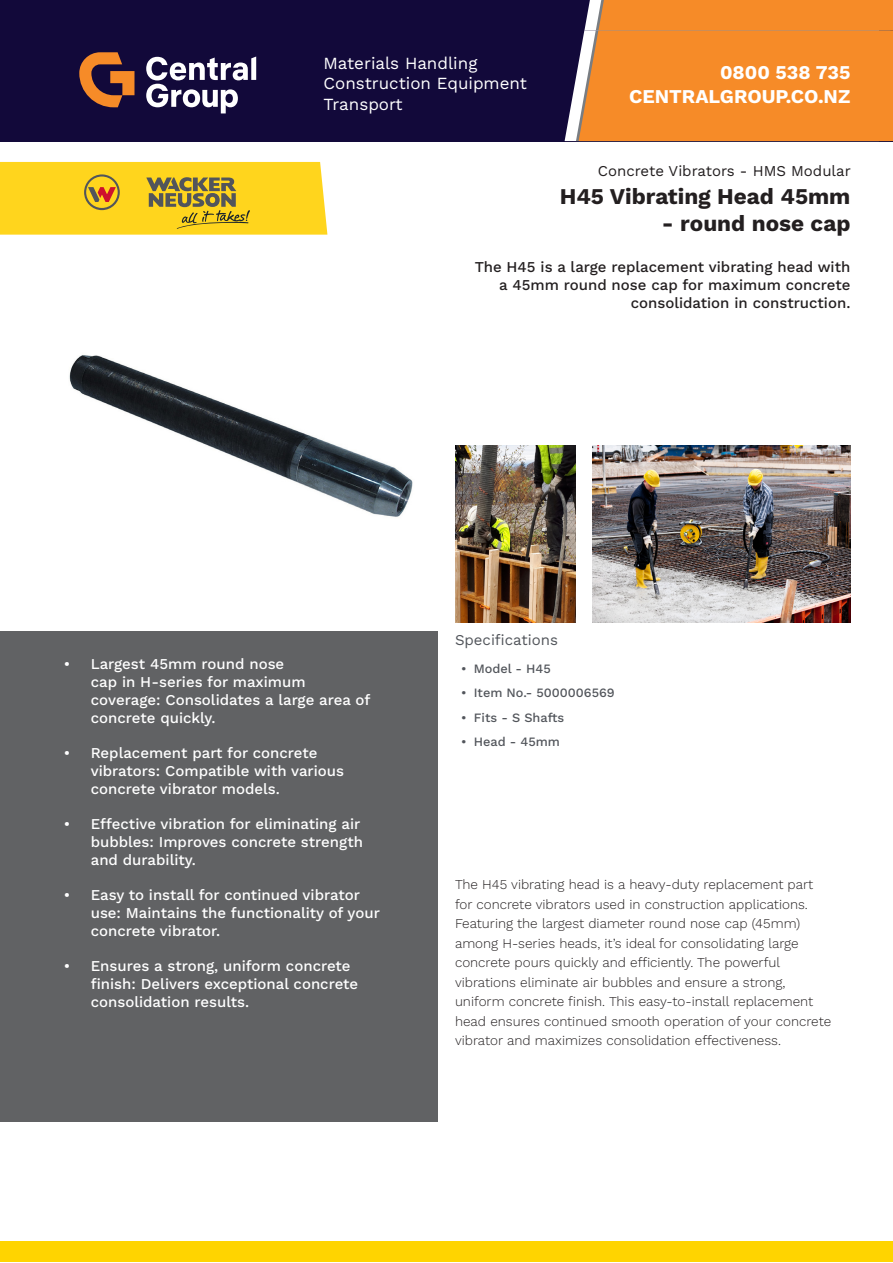
<style>
.page{position:relative;width:893px;height:1263px;background:#fff}
.page>*{position:absolute;margin:0;border:0;box-sizing:border-box;transform-origin:0 0}
.t1{font:700 22.5px "Work Sans";color:#231f20}
.t2{font:700 19.5px "Work Sans";color:#fff}
.t3{font:16.95px/20.4px "Work Sans";color:#fff}
.t4{font:500 15px/18px "Work Sans";color:#fff}
.t5{font:500 15px/18px "Work Sans";color:#231f20;text-align:right}
.t6{font:15px "Work Sans";color:#231f20}
.t7{font:15px "Work Sans";color:#52555b}
.t8{font:300 13.5px/19.5px "Work Sans";color:#231f20}
.t9{font:500 12.75px "Work Sans";color:#52555b}
</style>
<div class="page">
<div style="left:0;top:0;width:893px;height:141px;background:#12093a"></div>
<svg style="left:565px;top:0;width:328px;height:141px;background:#ec8931"></svg>
<svg style="left:146px;top:57px;width:110px;height:56px"></svg>
<svg style="left:79px;top:52px;width:55px;height:55px"></svg>
<div style="left:0;top:631px;width:438px;height:491px;background:#616264"></div>
<img style="left:69px;top:355px;width:344px;height:162px">
<div style="left:0;top:1242px;width:893px;height:20px;background:#ffd400"></div>
<svg style="left:0;top:162px;width:327px;height:73px;background:#eec825"></svg>
<img style="left:592px;top:446px;width:258px;height:177px">
<img style="left:455px;top:446px;width:120px;height:177px">
<p class="t3" style="left:324px;top:52px;width:205px">Materials Handling<br>Construction Equipment<br>Transport</p>
<h2 class="t2" style="left:720px;top:58px;width:132px">0800 538 735</h2>
<h2 class="t2" style="left:629px;top:82px;width:223px">CENTRALGROUP.CO.NZ</h2>
<p class="t6" style="left:598px;top:160px;width:255px">Concrete Vibrators - HMS Modular</p>
<h1 class="t1" style="left:560px;top:180px;width:292px">H45 Vibrating Head 45mm</h1>
<h1 class="t1" style="left:662px;top:207px;width:190px">- round nose cap</h1>
<p class="t5" style="left:475px;top:257px;width:377px">The H45 is a large replacement vibrating head with a 45mm round nose cap for maximum concrete consolidation in construction.</p>
<p class="t4" style="left:91px;top:654px;width:281px;text-indent:-27px">• Largest 45mm round nose<br>cap in H-series for maximum coverage: Consolidates a large area of concrete quickly.</p>
<p class="t4" style="left:91px;top:743px;width:255px;text-indent:-27px">• Replacement part for concrete vibrators: Compatible with various concrete vibrator models.</p>
<p class="t4" style="left:91px;top:814px;width:274px;text-indent:-27px">• Effective vibration for eliminating air bubbles: Improves concrete strength and durability.</p>
<p class="t4" style="left:91px;top:885px;width:291px;text-indent:-27px">• Easy to install for continued vibrator use: Maintains the functionality of your concrete vibrator.</p>
<p class="t4" style="left:91px;top:956px;width:269px;text-indent:-27px">• Ensures a strong, uniform concrete finish: Delivers exceptional concrete consolidation results.</p>
<p class="t7" style="left:455px;top:629px;width:104px">Specifications</p>
<p class="t9" style="left:461px;top:659px;width:91px">• Model - H45</p>
<p class="t9" style="left:461px;top:683px;width:155px">• Item No.- 5000006569</p>
<p class="t9" style="left:461px;top:707px;width:105px">• Fits - S Shafts</p>
<p class="t9" style="left:461px;top:732px;width:101px">• Head - 45mm</p>
<p class="t8" style="left:455px;top:874px;width:378px">The H45 vibrating head is a heavy-duty replacement part for concrete vibrators used in construction applications.<br>Featuring the largest diameter round nose cap (45mm) among H-series heads, it’s ideal for consolidating large concrete pours quickly and efficiently. The powerful vibrations eliminate air bubbles and ensure a strong, uniform concrete finish. This easy-to-install replacement head ensures continued smooth operation of your concrete vibrator and maximizes consolidation effectiveness.</p>
</div>
